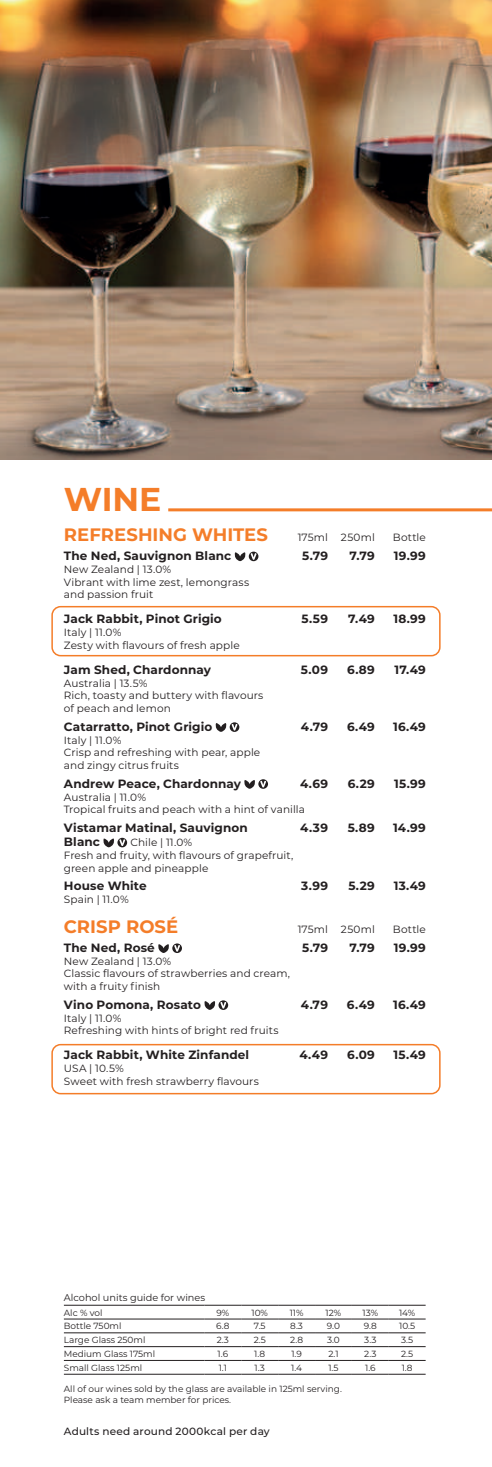
<style>
.page{position:relative;width:492px;height:1467px;background:#fff}
.page>*{position:absolute;margin:0;border:0;box-sizing:border-box;transform-origin:0 0}
.t1{font:700 33px "Montserrat";color:#f47d29}
.t2{font:700 18px "Montserrat";color:#f47d29}
.t3{font:700 12px "Montserrat";letter-spacing:.01em;color:#231f20}
.t4{font:10.5px/12.8px "Montserrat";letter-spacing:.01em;color:#231f20}
.t5{font:500 10.5px "Montserrat";letter-spacing:.015em;color:#231f20}
.t6{font:9.75px "Montserrat";color:#231f20}
.t7{font:8.85px/10.6px "Montserrat";color:#231f20}
</style>
<div class="page">
<svg style="left:234px;top:552px;width:22px;height:9px"></svg>
<svg style="left:229px;top:722px;width:10px;height:10px"></svg>
<svg style="left:215px;top:723px;width:22px;height:9px"></svg>
<svg style="left:258px;top:779px;width:10px;height:10px"></svg>
<svg style="left:244px;top:780px;width:22px;height:9px"></svg>
<svg style="left:103px;top:838px;width:22px;height:9px"></svg>
<svg style="left:172px;top:943px;width:10px;height:10px"></svg>
<svg style="left:158px;top:944px;width:22px;height:9px"></svg>
<svg style="left:218px;top:1000px;width:10px;height:10px"></svg>
<svg style="left:204px;top:1001px;width:22px;height:9px"></svg>
<hr style="left:168px;top:508px;width:323px;height:3px;background:#f47d29">
<hr style="left:64px;top:1305px;width:140px;height:1px;background:#231f20">
<hr style="left:204px;top:1305px;width:37px;height:1px;background:#231f20">
<hr style="left:241px;top:1305px;width:37px;height:1px;background:#231f20">
<hr style="left:278px;top:1305px;width:36px;height:1px;background:#231f20">
<hr style="left:314px;top:1305px;width:37px;height:1px;background:#231f20">
<hr style="left:351px;top:1305px;width:37px;height:1px;background:#231f20">
<hr style="left:388px;top:1305px;width:37px;height:1px;background:#231f20">
<hr style="left:64px;top:1319px;width:140px;height:1px;background:#231f20">
<hr style="left:204px;top:1319px;width:37px;height:1px;background:#231f20">
<hr style="left:241px;top:1319px;width:37px;height:1px;background:#231f20">
<hr style="left:278px;top:1319px;width:36px;height:1px;background:#231f20">
<hr style="left:314px;top:1319px;width:37px;height:1px;background:#231f20">
<hr style="left:351px;top:1319px;width:37px;height:1px;background:#231f20">
<hr style="left:388px;top:1319px;width:37px;height:1px;background:#231f20">
<hr style="left:64px;top:1333px;width:140px;height:1px;background:#231f20">
<hr style="left:204px;top:1333px;width:37px;height:1px;background:#231f20">
<hr style="left:241px;top:1333px;width:37px;height:1px;background:#231f20">
<hr style="left:278px;top:1333px;width:36px;height:1px;background:#231f20">
<hr style="left:314px;top:1333px;width:37px;height:1px;background:#231f20">
<hr style="left:351px;top:1333px;width:37px;height:1px;background:#231f20">
<hr style="left:388px;top:1333px;width:37px;height:1px;background:#231f20">
<hr style="left:64px;top:1346px;width:140px;height:1px;background:#231f20">
<hr style="left:204px;top:1346px;width:37px;height:1px;background:#231f20">
<hr style="left:241px;top:1346px;width:37px;height:1px;background:#231f20">
<hr style="left:278px;top:1346px;width:36px;height:1px;background:#231f20">
<hr style="left:314px;top:1346px;width:37px;height:1px;background:#231f20">
<hr style="left:351px;top:1346px;width:37px;height:1px;background:#231f20">
<hr style="left:388px;top:1346px;width:37px;height:1px;background:#231f20">
<hr style="left:64px;top:1360px;width:140px;height:1px;background:#231f20">
<hr style="left:204px;top:1360px;width:37px;height:1px;background:#231f20">
<hr style="left:241px;top:1360px;width:37px;height:1px;background:#231f20">
<hr style="left:278px;top:1360px;width:36px;height:1px;background:#231f20">
<hr style="left:314px;top:1360px;width:37px;height:1px;background:#231f20">
<hr style="left:351px;top:1360px;width:37px;height:1px;background:#231f20">
<hr style="left:388px;top:1360px;width:37px;height:1px;background:#231f20">
<hr style="left:64px;top:1374px;width:140px;height:1px;background:#231f20">
<hr style="left:204px;top:1374px;width:37px;height:1px;background:#231f20">
<hr style="left:241px;top:1374px;width:37px;height:1px;background:#231f20">
<hr style="left:278px;top:1374px;width:36px;height:1px;background:#231f20">
<hr style="left:314px;top:1374px;width:37px;height:1px;background:#231f20">
<hr style="left:351px;top:1374px;width:37px;height:1px;background:#231f20">
<hr style="left:388px;top:1374px;width:37px;height:1px;background:#231f20">
<img style="left:0;top:0;width:491px;height:459px">
<div style="left:51px;top:606px;width:389px;height:50px;border:2px solid #f47d29;border-radius:9px"></div>
<div style="left:51px;top:1044px;width:389px;height:50px;border:2px solid #f47d29;border-radius:9px"></div>
<h1 class="t1" style="left:64px;top:482px;width:99px">WINE</h1>
<h2 class="t2" style="left:64px;top:525px;width:205px">REFRESHING WHITES</h2>
<p class="t4" style="left:297px;top:532px;width:79px">175ml 250ml</p>
<p class="t4" style="left:392px;top:532px;width:34px">Bottle</p>
<p class="t3" style="left:64px;top:549px;width:169px">The Ned, Sauvignon Blanc</p>
<p class="t3" style="left:302px;top:549px;width:27px">5.79</p>
<p class="t3" style="left:349px;top:549px;width:27px">7.79</p>
<p class="t3" style="left:393px;top:549px;width:33px">19.99</p>
<p class="t4" style="left:64px;top:563px;width:186px">New Zealand | 13.0%<br>Vibrant with lime zest, lemongrass and passion fruit</p>
<p class="t3" style="left:64px;top:613px;width:159px">Jack Rabbit, Pinot Grigio</p>
<p class="t3" style="left:301px;top:613px;width:28px">5.59</p>
<p class="t3" style="left:348px;top:613px;width:28px">7.49</p>
<p class="t3" style="left:393px;top:613px;width:34px">18.99</p>
<p class="t4" style="left:64px;top:626px;width:177px">Italy | 11.0%<br>Zesty with flavours of fresh apple</p>
<p class="t3" style="left:64px;top:663px;width:148px">Jam Shed, Chardonnay</p>
<p class="t3" style="left:300px;top:663px;width:29px">5.09</p>
<p class="t3" style="left:347px;top:663px;width:29px">6.89</p>
<p class="t3" style="left:394px;top:663px;width:33px">17.49</p>
<p class="t4" style="left:64px;top:677px;width:201px">Australia | 13.5%<br>Rich, toasty and buttery with flavours of peach and lemon</p>
<p class="t3" style="left:64px;top:720px;width:150px">Catarratto, Pinot Grigio</p>
<p class="t3" style="left:300px;top:720px;width:29px">4.79</p>
<p class="t3" style="left:346px;top:720px;width:29px">6.49</p>
<p class="t3" style="left:392px;top:720px;width:34px">16.49</p>
<p class="t4" style="left:64px;top:734px;width:198px">Italy | 11.0%<br>Crisp and refreshing with pear, apple and zingy citrus fruits</p>
<p class="t3" style="left:64px;top:777px;width:178px">Andrew Peace, Chardonnay</p>
<p class="t3" style="left:300px;top:777px;width:29px">4.69</p>
<p class="t3" style="left:347px;top:777px;width:29px">6.29</p>
<p class="t3" style="left:393px;top:777px;width:33px">15.99</p>
<p class="t4" style="left:64px;top:791px;width:242px">Australia | 11.0%<br>Tropical fruits and peach with a hint of vanilla</p>
<p class="t3" style="left:64px;top:821px;width:185px">Vistamar Matinal, Sauvignon</p>
<p class="t3" style="left:300px;top:821px;width:29px">4.39</p>
<p class="t3" style="left:347px;top:821px;width:29px">5.89</p>
<p class="t3" style="left:392px;top:821px;width:34px">14.99</p>
<p class="t3" style="left:64px;top:835px;width:38px">Blanc</p>
<p class="t4" style="left:64px;top:837px;width:231px;text-indent:67px">Chile | 11.0%<br>Fresh and fruity, with flavours of grapefruit, green apple and pineapple</p>
<p class="t3" style="left:64px;top:880px;width:84px">House White</p>
<p class="t3" style="left:301px;top:880px;width:28px">3.99</p>
<p class="t3" style="left:348px;top:880px;width:28px">5.29</p>
<p class="t3" style="left:393px;top:880px;width:34px">13.49</p>
<p class="t4" style="left:64px;top:893px;width:66px">Spain | 11.0%</p>
<h2 class="t2" style="left:64px;top:917px;width:116px">CRISP ROSÉ</h2>
<p class="t4" style="left:297px;top:924px;width:79px">175ml 250ml</p>
<p class="t4" style="left:392px;top:924px;width:34px">Bottle</p>
<p class="t3" style="left:64px;top:941px;width:92px">The Ned, Rosé</p>
<p class="t3" style="left:302px;top:941px;width:27px">5.79</p>
<p class="t3" style="left:349px;top:941px;width:27px">7.79</p>
<p class="t3" style="left:393px;top:941px;width:33px">19.99</p>
<p class="t4" style="left:64px;top:955px;width:227px">New Zealand | 13.0%<br>Classic flavours of strawberries and cream, with a fruity finish</p>
<p class="t3" style="left:64px;top:998px;width:138px">Vino Pomona, Rosato</p>
<p class="t3" style="left:300px;top:998px;width:29px">4.79</p>
<p class="t3" style="left:346px;top:998px;width:29px">6.49</p>
<p class="t3" style="left:392px;top:998px;width:34px">16.49</p>
<p class="t4" style="left:64px;top:1012px;width:216px">Italy | 11.0%<br>Refreshing with hints of bright red fruits</p>
<p class="t3" style="left:64px;top:1049px;width:186px">Jack Rabbit, White Zinfandel</p>
<p class="t3" style="left:299px;top:1049px;width:30px">4.49</p>
<p class="t3" style="left:347px;top:1049px;width:29px">6.09</p>
<p class="t3" style="left:393px;top:1049px;width:34px">15.49</p>
<p class="t4" style="left:64px;top:1062px;width:196px">USA | 10.5%<br>Sweet with fresh strawberry flavours</p>
<p class="t6" style="left:64px;top:1293px;width:143px">Alcohol units guide for wines</p>
<p class="t7" style="left:64px;top:1307px;width:40px">Alc % vol</p>
<p class="t7" style="left:216px;top:1307px;width:14px">9%</p>
<p class="t7" style="left:251px;top:1307px;width:18px">10%</p>
<p class="t7" style="left:289px;top:1307px;width:15px">11%</p>
<p class="t7" style="left:325px;top:1307px;width:17px">12%</p>
<p class="t7" style="left:362px;top:1307px;width:17px">13%</p>
<p class="t7" style="left:398px;top:1307px;width:18px">14%</p>
<p class="t7" style="left:64px;top:1321px;width:59px">Bottle 750ml</p>
<p class="t7" style="left:216px;top:1321px;width:15px">6.8</p>
<p class="t7" style="left:253px;top:1321px;width:13px">7.5</p>
<p class="t7" style="left:290px;top:1321px;width:14px">8.3</p>
<p class="t7" style="left:326px;top:1321px;width:15px">9.0</p>
<p class="t7" style="left:363px;top:1321px;width:15px">9.8</p>
<p class="t7" style="left:398px;top:1321px;width:17px">10.5</p>
<p class="t7" style="left:64px;top:1335px;width:83px">Large Glass 250ml</p>
<p class="t7" style="left:216px;top:1335px;width:14px">2.3</p>
<p class="t7" style="left:253px;top:1335px;width:14px">2.5</p>
<p class="t7" style="left:290px;top:1335px;width:14px">2.8</p>
<p class="t7" style="left:327px;top:1335px;width:14px">3.0</p>
<p class="t7" style="left:364px;top:1335px;width:14px">3.3</p>
<p class="t7" style="left:400px;top:1335px;width:13px">3.5</p>
<p class="t7" style="left:64px;top:1349px;width:93px">Medium Glass 175ml</p>
<p class="t7" style="left:217px;top:1349px;width:12px">1.6</p>
<p class="t7" style="left:254px;top:1349px;width:12px">1.8</p>
<p class="t7" style="left:291px;top:1349px;width:12px">1.9</p>
<p class="t7" style="left:328px;top:1349px;width:12px">2.1</p>
<p class="t7" style="left:364px;top:1349px;width:14px">2.3</p>
<p class="t7" style="left:400px;top:1349px;width:14px">2.5</p>
<p class="t7" style="left:64px;top:1363px;width:80px">Small Glass 125ml</p>
<p class="t7" style="left:218px;top:1363px;width:10px">1.1</p>
<p class="t7" style="left:254px;top:1363px;width:12px">1.3</p>
<p class="t7" style="left:291px;top:1363px;width:12px">1.4</p>
<p class="t7" style="left:328px;top:1363px;width:12px">1.5</p>
<p class="t7" style="left:364px;top:1363px;width:12px">1.6</p>
<p class="t7" style="left:401px;top:1363px;width:12px">1.8</p>
<p class="t7" style="left:64px;top:1384px;width:279px">All of our wines sold by the glass are available in 125ml serving.<br>Please ask a team member for prices.</p>
<p class="t5" style="left:64px;top:1427px;width:207px">Adults need around 2000kcal per day</p>
</div>
